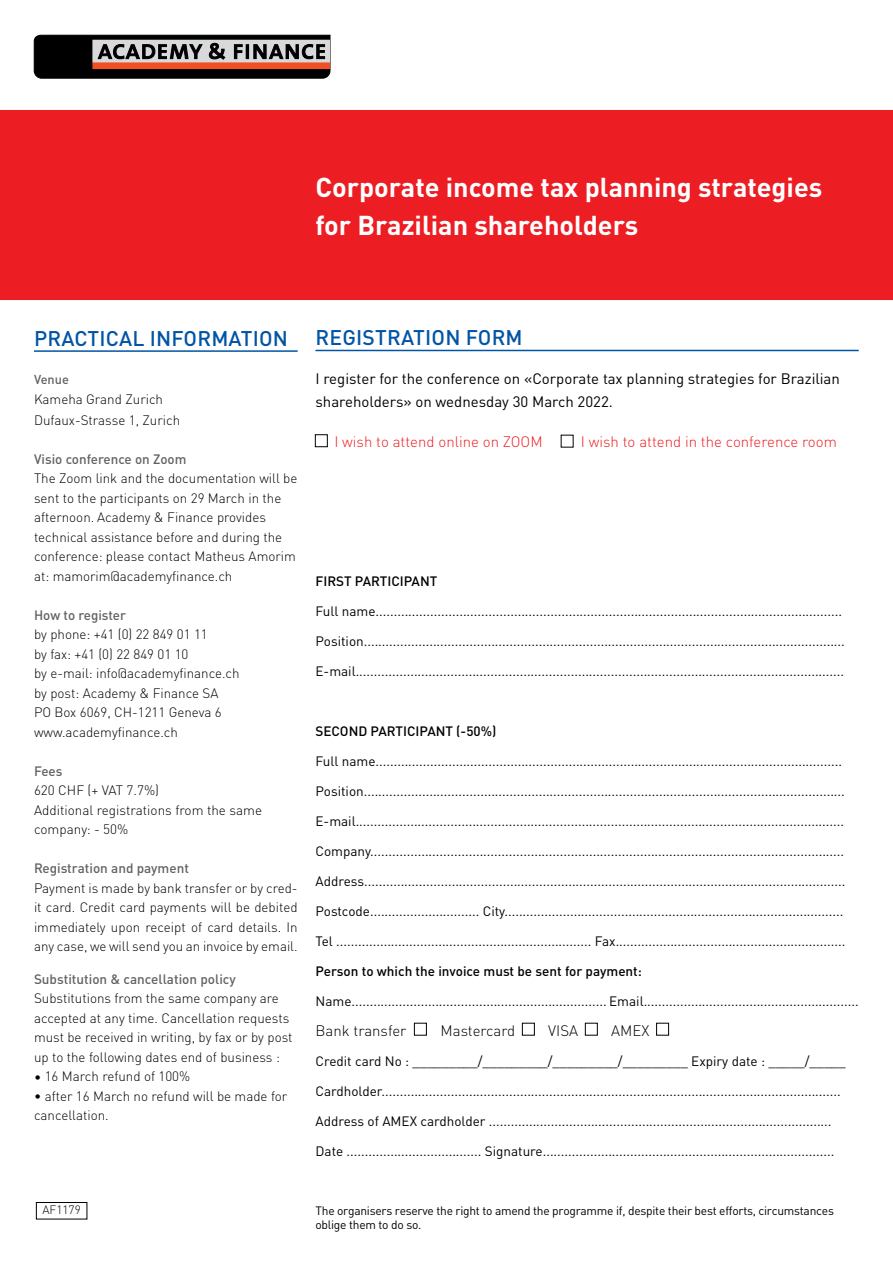
<style>
.page{position:relative;width:893px;height:1263px;background:#fff}
.page>*{position:absolute;margin:0;border:0;box-sizing:border-box;transform-origin:0 0}
.t1{font:700 27px/37.5px "DIN Pro";color:#fff}
.t2{font:500 21px "DIN Pro";letter-spacing:.01em;color:#0054a6}
.t3{font:15px/22.5px "DIN Pro";color:#000}
.t4{font:300 15px "DIN Pro";color:#ed1d24}
.t5{font:300 15px "DIN Pro";color:#000}
.t6{font:13.5px "DIN Pro";color:#000}
.t7{font:300 13.5px/19.5px "DIN Pro";color:#000}
.t8{font:500 13.5px "DIN Pro";color:#616264}
.t9{font:500 13.5px "DIN Pro";color:#000}
.t10{font:500 12.75px "DIN Pro";color:#616264}
.t11{font:12px/14.4px "DIN Pro";letter-spacing:-.02em;color:#000}
.t12{font:300 12px "DIN Pro";color:#000}
</style>
<div class="page">
<div style="left:0;top:110px;width:893px;height:190px;background:#ed1d24"></div>
<div style="left:36px;top:1202px;width:51px;height:17px;border:1px solid #000"></div>
<svg style="left:34px;top:35px;width:296px;height:43px;background:#494747"></svg>
<div style="left:93px;top:63px;width:236px;height:6px;background:#f04e23"></div>
<hr style="left:315px;top:350px;width:544px;height:1px;background:#0054a6">
<div style="left:414px;top:1023px;width:13px;height:12px;background:#fff;border:1px solid #000"></div>
<div style="left:522px;top:1023px;width:13px;height:12px;background:#fff;border:1px solid #000"></div>
<div style="left:585px;top:1023px;width:13px;height:12px;background:#fff;border:1px solid #000"></div>
<div style="left:656px;top:1023px;width:13px;height:12px;background:#fff;border:1px solid #000"></div>
<hr style="left:34px;top:350px;width:264px;height:2px;background:#0054a6">
<div style="left:315px;top:434px;width:13px;height:13px;background:#fff;border:1px solid #000"></div>
<h1 class="t1" style="left:315px;top:166px;width:508px">Corporate income tax planning strategies for Brazilian shareholders</h1>
<h2 class="t2" style="left:34px;top:321px;width:255px">PRACTICAL INFORMATION</h2>
<p class="t10" style="left:34px;top:369px;width:36px">Venue</p>
<p class="t7" style="left:34px;top:388px;width:148px;line-height:20.2px">Kameha Grand Zurich<br>Dufaux-Strasse 1, Zurich</p>
<p class="t8" style="left:34px;top:448px;width:154px">Visio conference on Zoom</p>
<p class="t7" style="left:34px;top:467px;width:265px">The Zoom link and the documentation will be sent to the participants on 29 March in the afternoon. Academy &amp; Finance provides technical assistance before and during the conference: please contact Matheus Amorim at: mamorim@academyfinance.ch</p>
<p class="t8" style="left:34px;top:604px;width:94px">How to register</p>
<p class="t7" style="left:34px;top:623px;width:207px">by phone: +41 (0) 22 849 01 11<br>by fax: +41 (0) 22 849 01 10<br>by e-mail: info@academyfinance.ch by post: Academy &amp; Finance SA<br>PO Box 6069, CH-1211 Geneva 6 www.academyfinance.ch</p>
<p class="t8" style="left:34px;top:760px;width:30px">Fees</p>
<p class="t7" style="left:34px;top:779px;width:230px">620 CHF (+ VAT 7.7%)<br>Additional registrations from the same company: - 50%</p>
<p class="t8" style="left:34px;top:857px;width:156px">Registration and payment</p>
<p class="t7" style="left:34px;top:877px;width:265px;text-align:justify">Payment is made by bank transfer or by cred&shy;it card. Credit card payments will be debited immediately upon receipt of card details. In any case, we will send you an invoice by email.</p>
<p class="t8" style="left:34px;top:968px;width:203px">Substitution &amp; cancellation policy</p>
<p class="t7" style="left:34px;top:987px;width:260px">Substitutions from the same company are accepted at any time. Cancellation requests must be received in writing, by fax or by post up to the following dates end of business :</p>
<p class="t7" style="left:34px;top:1065px;width:158px">• 16 March refund of 100%</p>
<p class="t7" style="left:34px;top:1085px;width:255px">• after 16 March no refund will be made for cancellation.</p>
<p class="t12" style="left:42px;top:1200px;width:40px">AF1179</p>
<h2 class="t2" style="left:316px;top:321px;width:209px">REGISTRATION FORM</h2>
<p class="t3" style="left:315px;top:366px;width:526px">I register for the conference on «Corporate tax planning strategies for Brazilian shareholders» on wednesday 30 March 2022.</p>
<p class="t4" style="left:334px;top:430px;width:210px">I wish to attend online on ZOOM</p>
<p class="t4" style="left:581px;top:430px;width:257px">I wish to attend in the conference room</p>
<p class="t9" style="left:315px;top:570px;width:123px">FIRST PARTICIPANT</p>
<p class="t6" style="left:315px;top:600px;width:528px">Full name................................................................................................................................</p>
<p class="t6" style="left:315px;top:630px;width:531px">Position....................................................................................................................................</p>
<p class="t6" style="left:315px;top:660px;width:530px">E-mail......................................................................................................................................</p>
<p class="t9" style="left:315px;top:720px;width:182px">SECOND PARTICIPANT (-50%)</p>
<p class="t6" style="left:315px;top:750px;width:528px">Full name................................................................................................................................</p>
<p class="t6" style="left:315px;top:780px;width:531px">Position....................................................................................................................................</p>
<p class="t6" style="left:315px;top:810px;width:530px">E-mail......................................................................................................................................</p>
<p class="t6" style="left:315px;top:840px;width:530px">Company..................................................................................................................................</p>
<p class="t6" style="left:315px;top:870px;width:531px">Address....................................................................................................................................</p>
<p class="t6" style="left:315px;top:900px;width:529px">Postcode.............................. City.............................................................................................</p>
<p class="t6" style="left:315px;top:930px;width:531px">Tel ...................................................................... Fax...............................................................</p>
<p class="t9" style="left:315px;top:960px;width:328px">Person to which the invoice must be sent for payment:</p>
<p class="t6" style="left:315px;top:990px;width:545px">Name...................................................................... Email...........................................................</p>
<p class="t5" style="left:315px;top:1018px;width:92px">Bank transfer</p>
<p class="t5" style="left:441px;top:1018px;width:76px">Mastercard</p>
<p class="t5" style="left:548px;top:1018px;width:31px">VISA</p>
<p class="t5" style="left:611px;top:1018px;width:40px">AMEX</p>
<p class="t6" style="left:315px;top:1050px;width:532px">Credit card No : _________/_________/_________/_________ Expiry date : _____/_____</p>
<p class="t6" style="left:315px;top:1080px;width:527px">Cardholder..............................................................................................................................</p>
<p class="t6" style="left:315px;top:1110px;width:518px">Address of AMEX cardholder ..............................................................................................</p>
<p class="t6" style="left:315px;top:1140px;width:520px">Date ..................................... Signature................................................................................</p>
<p class="t11" style="left:315px;top:1202px;width:520px">The organisers reserve the right to amend the programme if, despite their best efforts, circumstances oblige them to do so.</p>
</div>
